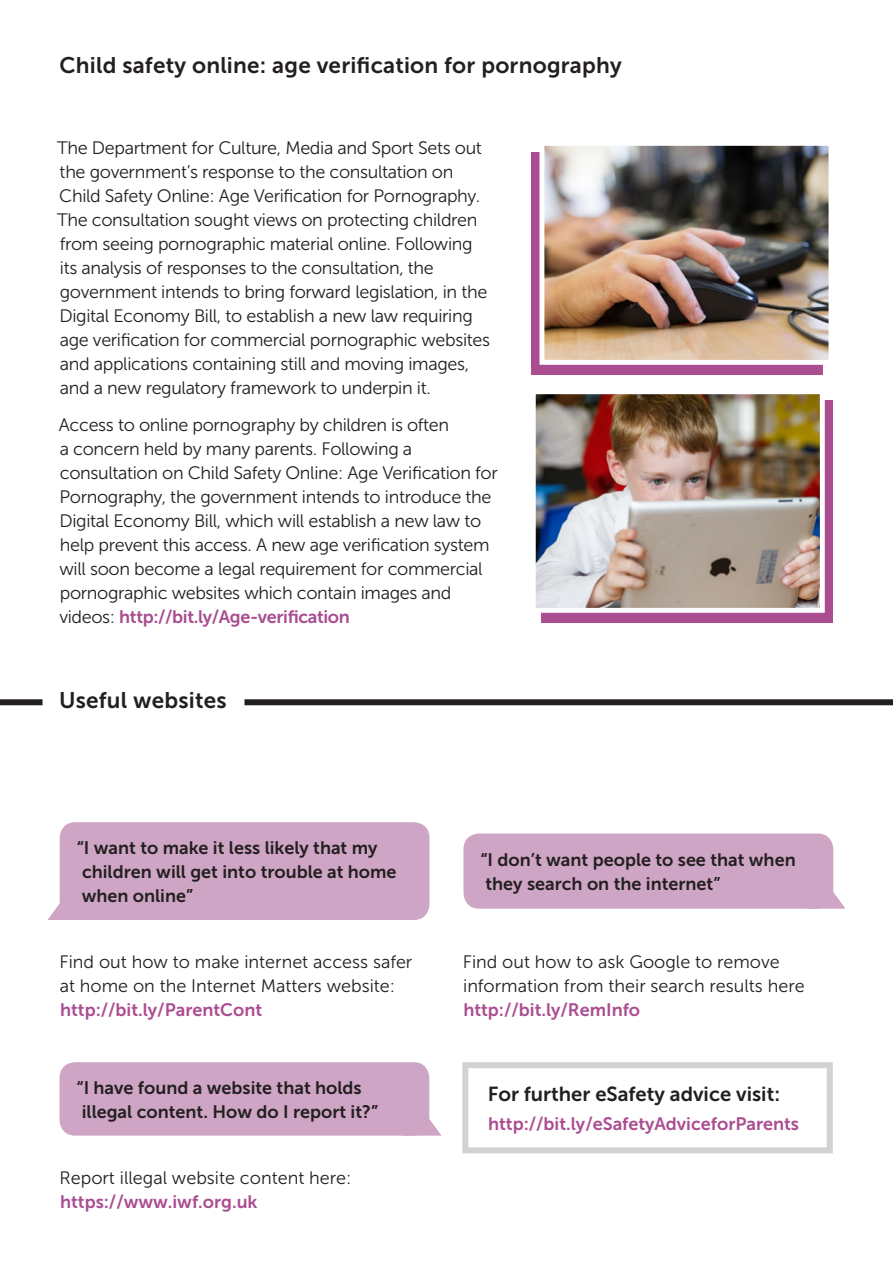
<style>
.page{position:relative;width:893px;height:1263px;background:#fff}
.page>*{position:absolute;margin:0;border:0;box-sizing:border-box;transform-origin:0 0}
.t1{font:22.5px "Museo Sans 700";letter-spacing:.01em;color:#231f20}
.body{font:20.25px "Museo Sans 700";color:#231f20}
.body-2{font:18px/24px "Museo Sans 300";letter-spacing:-.02em;color:#231f20}
.body-3{font:18px/24px "Museo Sans 300";color:#231f20}
.body-4{font:18px/24px "Museo Sans 700";color:#231f20}
.body-5{font:18px "Museo Sans 700";color:#aa4d91}
.s1{font-family:"Museo Sans 700";color:#a84d90}
.s2{font-family:"Museo Sans 700";color:#aa4d91}
</style>
<div class="page">
<div style="left:531px;top:153px;width:292px;height:222px;background:#aa4d91"></div>
<img style="left:545px;top:147px;width:282px;height:212px">
<div style="left:539px;top:141px;width:294px;height:224px;border:5px solid #fff"></div>
<div style="left:541px;top:401px;width:292px;height:222px;background:#aa4d91"></div>
<img style="left:537px;top:395px;width:282px;height:212px">
<div style="left:531px;top:389px;width:294px;height:224px;border:5px solid #fff"></div>
<div style="left:244px;top:699px;width:649px;height:6px;background:#231f20"></div>
<div style="left:0;top:699px;width:43px;height:6px;background:#231f20"></div>
<div style="left:60px;top:823px;width:369px;height:96px;background:#cea5c4;border-radius:15px"></div>
<div style="left:60px;top:822px;width:369px;height:98px;border:2px solid #cea5c4;border-radius:15px"></div>
<svg style="left:47px;top:891px;width:41px;height:29px"></svg>
<div style="left:60px;top:1063px;width:369px;height:72px;background:#cea5c4;border-radius:15px"></div>
<div style="left:60px;top:1062px;width:369px;height:73px;border:2px solid #cea5c4;border-radius:15px"></div>
<svg style="left:401px;top:1106px;width:41px;height:30px"></svg>
<div style="left:464px;top:834px;width:368px;height:74px;background:#cea5c4;border-radius:15px"></div>
<div style="left:463px;top:833px;width:370px;height:76px;border:2px solid #cea5c4;border-radius:15px"></div>
<svg style="left:805px;top:879px;width:41px;height:30px"></svg>
<div style="left:462px;top:1062px;width:371px;height:91px;background:#fff;border:6px solid #d1d2d4"></div>
<p class="t1" style="left:60px;top:53px;width:564px">Child safety online: age verification for pornography</p>
<p class="body-2" style="left:57px;top:136px;width:434px">The Department for Culture, Media and Sport Sets out the government’s response to the consultation on Child Safety Online: Age Verification for Pornography.<br>The consultation sought views on protecting children from seeing pornographic material online. Following its analysis of responses to the consultation, the government intends to bring forward legislation, in the Digital Economy Bill, to establish a new law requiring age verification for commercial pornographic websites and applications containing still and moving images, and a new regulatory framework to underpin it.</p>
<p class="body-2" style="left:59px;top:413px;width:440px">Access to online pornography by children is often<br>a concern held by many parents. Following a consultation on Child Safety Online: Age Verification for Pornography, the government intends to introduce the Digital Economy Bill, which will establish a new law to help prevent this access. A new age verification system will soon become a legal requirement for commercial pornographic websites which contain images and videos: <span class="s1">http://bit.ly/Age-verification</span></p>
<p class="t1" style="left:59px;top:687px;width:169px">Useful websites</p>
<p class="body-4" style="left:77px;top:836px;width:321px">“I want to make it less likely that my children will get into trouble at home when online”</p>
<p class="body-3" style="left:59px;top:950px;width:354px">Find out how to make internet access safer at home on the Internet Matters website: <span class="s2">http://bit.ly/ParentCont</span></p>
<p class="body-4" style="left:77px;top:1075px;width:303px">“I have found a website that holds illegal content. How do I report it?”</p>
<p class="body-3" style="left:59px;top:1166px;width:293px">Report illegal website content here: <span class="s2">https://www.iwf.org.uk</span></p>
<p class="body-4" style="left:481px;top:848px;width:317px">“I don’t want people to see that when they search on the internet”</p>
<p class="body-3" style="left:463px;top:950px;width:343px">Find out how to ask Google to remove information from their search results here <span class="s2">http://bit.ly/RemInfo</span></p>
<p class="body" style="left:488px;top:1083px;width:294px">For further eSafety advice visit:</p>
<p class="body-5" style="left:488px;top:1113px;width:313px">http://bit.ly/eSafetyAdviceforParents</p>
</div>
